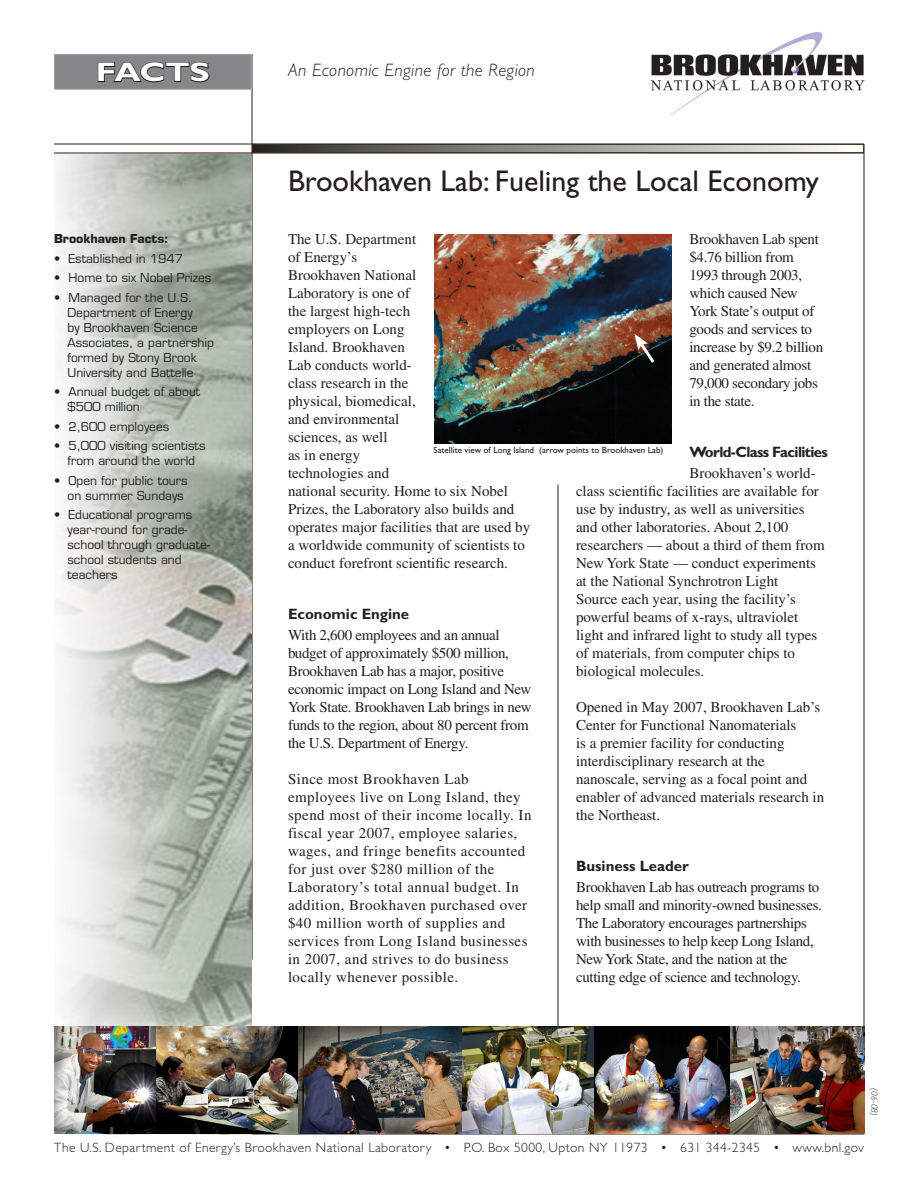
<style>
.page{position:relative;width:918px;height:1188px;background:#fff}
.page>*{position:absolute;margin:0;border:0;box-sizing:border-box;transform-origin:0 0}
.t1{font:30px "Gill Sans Std";color:#231f20}
.t2{font:700 27px "Gill Sans Std";letter-spacing:-.02em;color:#fff;scale:1.25 1}
.AA_-_Top_Eyebrow_Tex{font:italic 300 18px "Gill Sans Std";letter-spacing:.02em;color:#231f20}
.DD_-_Main_Body_Text{font:15px/18px "Times LT Std";color:#231f20}
.DD_-_Main_Body_Text-2{font:15px/18px "Times LT Std";letter-spacing:-.02em;color:#231f20}
.DD_-_Main_Body_Text-3{font:15px/18px "Times LT Std";letter-spacing:.03em;color:#231f20}
.EE_-_Main_Body_Text{font:700 15px "Gill Sans Std";color:#231f20}
.EE_-_Main_Body_Text-2{font:700 15px "Gill Sans Std";letter-spacing:-.04em;color:#231f20}
.ZZ_-_Bottom_Line_Tex{font:300 13.5px "Gill Sans Std";letter-spacing:.03em;color:#231f20}
.OO_-_Sidebar_-_Bulle{font:12px/15px "Eurostile LT Std";color:#231f20}
.MM_-_Sidebar_-_Subhe{font:700 12px "Eurostile LT Std";color:#231f20}
.HH_-_Caption{font:9px "Gill Sans Std";color:#231f20}
.t3{font:italic 300 9px "Gill Sans Std";color:#231f20}
</style>
<div class="page">
<svg style="left:254px;top:146px;width:577px;height:5px;background:#8f9092"></svg>
<div style="left:252px;top:144px;width:612px;height:9px;border:1px solid #624800"></div>
<hr style="left:252px;top:54px;width:1px;height:906px;background:#231f20">
<hr style="left:54px;top:1134px;width:810px;height:1px;background:#231f20">
<div style="left:55px;top:55px;width:196px;height:34px;background:#848689"></div>
<div style="left:54px;top:54px;width:198px;height:36px;border:1px solid #a0a1a5"></div>
<svg style="left:97px;top:62px;width:113px;height:21px"></svg>
<img style="left:650px;top:32px;width:215px;height:83px">
<hr style="left:54px;top:144px;width:810px;height:1px;background:#231f20">
<hr style="left:54px;top:153px;width:810px;height:1px;background:#231f20">
<hr style="left:864px;top:144px;width:1px;height:990px;background:#231f20">
<img style="left:54px;top:154px;width:198px;height:981px">
<hr style="left:558px;top:484px;width:1px;height:569px;background:#231f20">
<img style="left:434px;top:234px;width:237px;height:209px">
<img style="left:461px;top:1026px;width:134px;height:108px">
<img style="left:54px;top:1026px;width:407px;height:108px">
<img style="left:730px;top:1026px;width:134px;height:108px">
<img style="left:595px;top:1026px;width:135px;height:108px">
<svg style="left:634px;top:334px;width:23px;height:32px"></svg>
<p class="t2" style="left:96px;top:56px;width:93px">FACTS</p>
<p class="MM_-_Sidebar_-_Subhe" style="left:54px;top:231px;width:116px">Brookhaven Facts:</p>
<p class="OO_-_Sidebar_-_Bulle" style="left:54px;top:251px;width:130px">• Established in 1947</p>
<p class="OO_-_Sidebar_-_Bulle" style="left:54px;top:270px;width:159px">• Home to six Nobel Prizes</p>
<p class="OO_-_Sidebar_-_Bulle" style="left:68px;top:290px;width:148px;text-indent:-14px">• Managed for the U.S.<br>Department of Energy<br>by Brookhaven Science<br>Associates, a partnership formed by Stony Brook<br>University and Battelle</p>
<p class="OO_-_Sidebar_-_Bulle" style="left:68px;top:384px;width:134px;text-indent:-14px">• Annual budget of about $500 million</p>
<p class="OO_-_Sidebar_-_Bulle" style="left:54px;top:419px;width:117px">• 2,600 employees</p>
<p class="OO_-_Sidebar_-_Bulle" style="left:54px;top:438px;width:153px;text-align:center">• 5,000 visiting scientists from around the world</p>
<p class="OO_-_Sidebar_-_Bulle" style="left:68px;top:473px;width:121px;text-indent:-14px">• Open for public tours on summer Sundays</p>
<p class="OO_-_Sidebar_-_Bulle" style="left:68px;top:507px;width:144px;text-indent:-14px">• Educational programs year-round for grade&shy;school through graduate&shy;school students and teachers</p>
<p class="AA_-_Top_Eyebrow_Tex" style="left:288px;top:60px;width:248px">An Economic Engine for the Region</p>
<p class="t1" style="left:288px;top:164px;width:532px">Brookhaven Lab: Fueling the Local Economy</p>
<p class="DD_-_Main_Body_Text" style="left:288px;top:230px;width:244px">The U.S. Department<br>of Energy’s<br>Brookhaven National<br>Laboratory is one of<br>the largest high-tech<br>employers on Long<br>Island. Brookhaven<br>Lab conducts world-<br>class research in the<br>physical, biomedical,<br>and environmental<br>sciences, as well<br>as in energy<br>technologies and<br>national security. Home to six Nobel<br>Prizes, the Laboratory also builds and operates major facilities that are used by a worldwide community of scientists to conduct forefront scientific research.</p>
<p class="DD_-_Main_Body_Text-2" style="left:689px;top:230px;width:135px">Brookhaven Lab spent $4.76 billion from<br>1993 through 2003, which caused New<br>York State’s output of goods and services to increase by $9.2 billion and generated almost<br>79,000 secondary jobs in the state.</p>
<p class="HH_-_Caption" style="left:434px;top:445px;width:231px">Satellite view of Long Island (arrow points to Brookhaven Lab)</p>
<p class="EE_-_Main_Body_Text-2" style="left:689px;top:443px;width:140px">World-Class Facilities</p>
<p class="DD_-_Main_Body_Text" style="left:576px;top:464px;width:250px;text-indent:113px">Brookhaven’s world&shy;class scientific facilities are available for use by industry, as well as universities and other laboratories. About 2,100 researchers — about a third of them from New York State — conduct experiments at the National Synchrotron Light<br>Source each year, using the facility’s powerful beams of x-rays, ultraviolet light and infrared light to study all types of materials, from computer chips to biological molecules.</p>
<p class="DD_-_Main_Body_Text" style="left:576px;top:698px;width:250px">Opened in May 2007, Brookhaven Lab’s Center for Functional Nanomaterials<br>is a premier facility for conducting interdisciplinary research at the nanoscale, serving as a focal point and enabler of advanced materials research in the Northeast.</p>
<p class="EE_-_Main_Body_Text" style="left:288px;top:605px;width:123px">Economic Engine</p>
<p class="DD_-_Main_Body_Text-2" style="left:288px;top:626px;width:245px">With 2,600 employees and an annual budget of approximately $500 million, Brookhaven Lab has a major, positive economic impact on Long Island and New York State. Brookhaven Lab brings in new funds to the region, about 80 percent from the U.S. Department of Energy.</p>
<p class="DD_-_Main_Body_Text-3" style="left:288px;top:770px;width:245px">Since most Brookhaven Lab employees live on Long Island, they spend most of their income locally. In fiscal year 2007, employee salaries, wages, and fringe benefits accounted for just over $280 million of the Laboratory’s total annual budget. In addition, Brookhaven purchased over $40 million worth of supplies and services from Long Island businesses in 2007, and strives to do business locally whenever possible.</p>
<p class="EE_-_Main_Body_Text" style="left:576px;top:857px;width:114px">Business Leader</p>
<p class="DD_-_Main_Body_Text-2" style="left:576px;top:878px;width:248px">Brookhaven Lab has outreach programs to help small and minority-owned businesses.<br>The Laboratory encourages partnerships with businesses to help keep Long Island, New York State, and the nation at the cutting edge of science and technology.</p>
<p class="t3" style="left:880px;top:1088px;width:30px;rotate:90deg">(06-08)</p>
<p class="ZZ_-_Bottom_Line_Tex" style="left:54px;top:1140px;width:812px">The U.S. Department of Energy’s Brookhaven National Laboratory • P.O. Box 5000, Upton NY 11973 • 631 344-2345 • www.bnl.gov</p>
</div>
